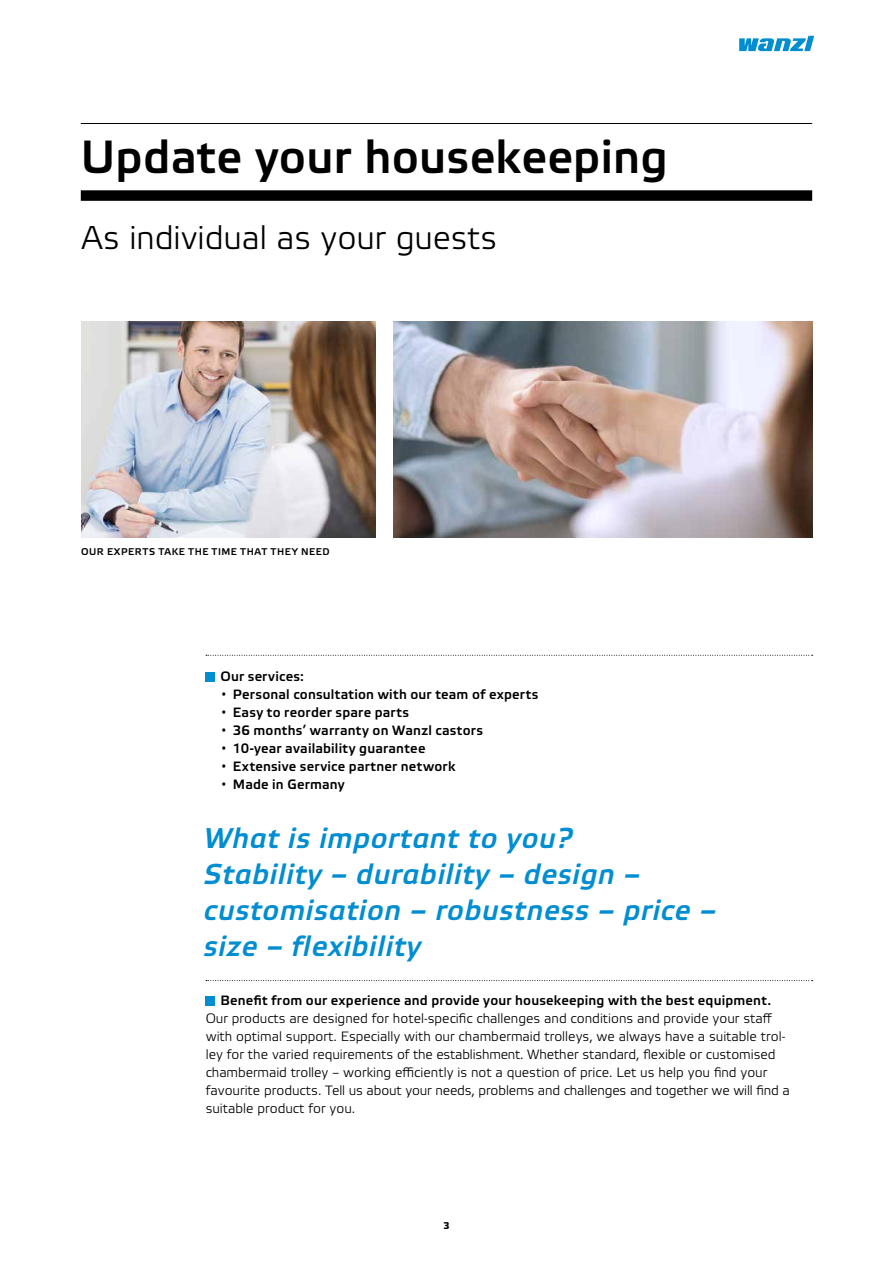
<style>
.page{position:relative;width:893px;height:1263px;background:#fff}
.page>*{position:absolute;margin:0;border:0;box-sizing:border-box;transform-origin:0 0}
.t1{font:500 46.5px "Wanzl Etelka";letter-spacing:.005em;color:#000}
.t2{font:300 33px "Wanzl Etelka";color:#000}
.t3{font:italic 500 28.5px/36px "Wanzl Etelka";letter-spacing:.025em;color:#008dd1}
.t4{font:300 13.5px/18px "Wanzl Etelka";color:#000}
.t5{font:500 13.5px "Wanzl Etelka";letter-spacing:.015em;color:#000}
.t6{font:500 9.75px "Wanzl Etelka";letter-spacing:.06em;color:#000}
.t7{font:700 9.75px "Wanzl Etelka Text";color:#000}
</style>
<div class="page">
<img style="left:81px;top:321px;width:294px;height:216px">
<img style="left:393px;top:321px;width:420px;height:216px">
<svg style="left:739px;top:36px;width:75px;height:15px"></svg>
<hr style="left:81px;top:123px;width:731px;height:1px;background:#000">
<div style="left:81px;top:190px;width:731px;height:11px;background:#000"></div>
<div style="left:206px;top:672px;width:9px;height:9px;background:#008dd1"></div>
<div style="left:206px;top:996px;width:9px;height:9px;background:#008dd1"></div>
<svg style="left:206px;top:655px;width:607px;height:1px"></svg>
<svg style="left:206px;top:980px;width:607px;height:1px"></svg>
<h1 class="t1" style="left:81px;top:131px;width:589px">Update your housekeeping</h1>
<h2 class="t2" style="left:81px;top:219px;width:417px">As individual as your guests</h2>
<p class="t6" style="left:81px;top:546px;width:250px">OUR EXPERTS TAKE THE TIME THAT THEY NEED</p>
<p class="t5" style="left:220px;top:669px;width:85px">Our services:</p>
<p class="t5" style="left:222px;top:687px;width:318px"><sup>•</sup> Personal consultation with our team of experts</p>
<p class="t5" style="left:222px;top:705px;width:188px"><sup>•</sup> Easy to reorder spare parts</p>
<p class="t5" style="left:222px;top:723px;width:262px"><sup>•</sup> 36 months’ warranty on Wanzl castors</p>
<p class="t5" style="left:222px;top:741px;width:205px"><sup>•</sup> 10-year availability guarantee</p>
<p class="t5" style="left:222px;top:759px;width:235px"><sup>•</sup> Extensive service partner network</p>
<p class="t5" style="left:222px;top:777px;width:124px"><sup>•</sup> Made in Germany</p>
<h3 class="t3" style="left:204px;top:822px;width:514px">What is important to you?<br>Stability – durability – design – customisation – robustness – price – size – flexibility</h3>
<p class="t5" style="left:220px;top:993px;width:552px">Benefit from our experience and provide your housekeeping with the best equipment.</p>
<p class="t4" style="left:206px;top:1010px;width:586px">Our products are designed for hotel-specific challenges and conditions and provide your staff with optimal support. Especially with our chambermaid trolleys, we always have a suitable trol&shy;ley for the varied requirements of the establishment. Whether standard, flexible or customised chambermaid trolley – working efficiently is not a question of price. Let us help you find your favourite products. Tell us about your needs, problems and challenges and together we will find a suitable product for you.</p>
<p class="t7" style="left:443px;top:1220px;width:8px">3</p>
</div>
